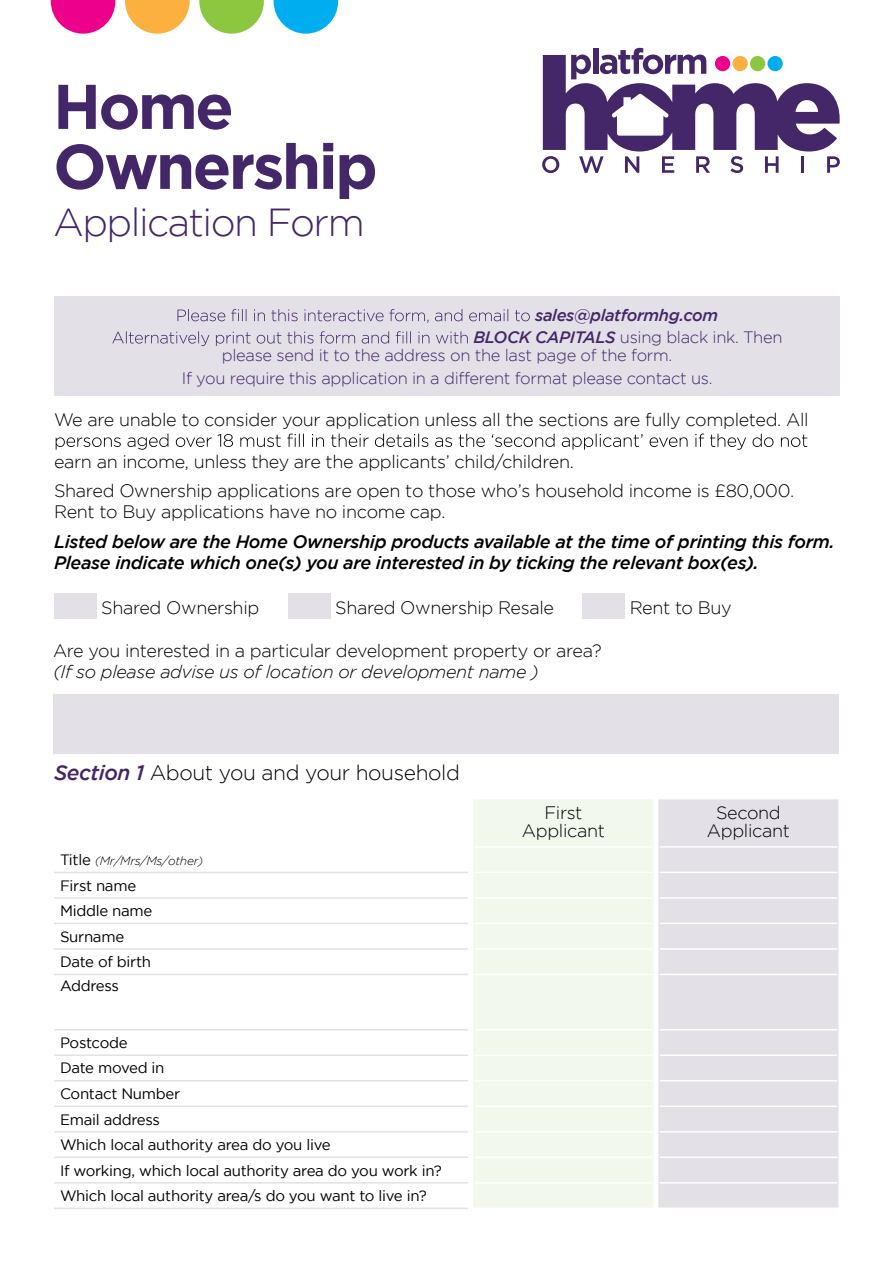
<style>
.page{position:relative;width:893px;height:1263px;background:#fff}
.page>*{position:absolute;margin:0;border:0;box-sizing:border-box;transform-origin:0 0}
.t1{font:700 63px/60px "Gotham";letter-spacing:-.04em;color:#442769}
.t2{font:300 39px "Gotham";letter-spacing:-.04em;color:#442769}
.t3{font:300 21px "Gotham";letter-spacing:-.02em;color:#000}
.t4{font:300 18px/18px "Gotham";letter-spacing:-.02em;color:#000;text-align:center}
.t5{font:italic 500 18px/21.6px "Gotham";letter-spacing:-.02em;color:#000}
.t6{font:italic 300 18px "Gotham";letter-spacing:-.02em;color:#000}
.t7{font:300 16.5px/22.2px "Gotham";letter-spacing:-.02em;color:#442769;text-align:center}
.t8{font:italic 500 16.5px/22.2px "Gotham";letter-spacing:-.02em;color:#442769;text-align:center}
.t9{font:15px/25.5px "Gotham";letter-spacing:-.02em;color:#000}
.t10{font:italic 300 12px "Gotham";letter-spacing:-.02em;color:#000}
.s1{font-weight:300;font-style:normal}
.s2{font-weight:500;font-style:italic;color:#442769}
.s3{font-weight:400;font-style:normal;font-size:15px}
</style>
<div class="page">
<svg style="left:56px;top:434px;width:751px;height:16px"></svg>
<div style="left:54px;top:593px;width:43px;height:26px;background:#e4e0e8"></div>
<div style="left:288px;top:593px;width:43px;height:26px;background:#e4e0e8"></div>
<div style="left:583px;top:593px;width:42px;height:26px;background:#e4e0e8"></div>
<div style="left:54px;top:296px;width:786px;height:100px;background:#e4e0e8"></div>
<svg style="left:177px;top:309px;width:353px;height:14px"></svg>
<svg style="left:112px;top:331px;width:356px;height:15px"></svg>
<svg style="left:542px;top:48px;width:298px;height:125px"></svg>
<div style="left:715px;top:56px;width:15px;height:15px;background:#ec008c;border-radius:50%"></div>
<div style="left:732px;top:56px;width:16px;height:15px;background:#fbb040;border-radius:50%"></div>
<div style="left:750px;top:56px;width:15px;height:15px;background:#8dc63f;border-radius:50%"></div>
<div style="left:767px;top:56px;width:16px;height:15px;background:#00aeef;border-radius:50%"></div>
<svg style="left:51px;top:0;width:64px;height:34px"></svg>
<svg style="left:125px;top:0;width:65px;height:34px"></svg>
<svg style="left:199px;top:0;width:65px;height:34px"></svg>
<svg style="left:274px;top:0;width:64px;height:34px"></svg>
<div style="left:53px;top:694px;width:786px;height:61px;background:#e4e0e8"></div>
<div style="left:54px;top:754px;width:786px;height:509px;background:#fff"></div>
<div style="left:475px;top:801px;width:177px;height:406px;background:#f3f8ec"></div>
<div style="left:660px;top:801px;width:177px;height:406px;background:#e4e0e8"></div>
<hr style="left:473px;top:799px;width:180px;height:2px;background:#f3f8ec">
<hr style="left:473px;top:801px;width:2px;height:46px;background:#f3f8ec">
<hr style="left:652px;top:801px;width:1px;height:46px;background:#f3f8ec">
<hr style="left:658px;top:799px;width:180px;height:2px;background:#e4e0e8">
<hr style="left:658px;top:801px;width:2px;height:46px;background:#e4e0e8">
<hr style="left:837px;top:801px;width:1px;height:46px;background:#e4e0e8">
<hr style="left:54px;top:872px;width:414px;height:1px;background:#e4e0e8">
<hr style="left:54px;top:897px;width:414px;height:2px;background:#e4e0e8">
<hr style="left:54px;top:923px;width:414px;height:1px;background:#e4e0e8">
<hr style="left:54px;top:948px;width:414px;height:2px;background:#e4e0e8">
<hr style="left:54px;top:974px;width:414px;height:1px;background:#e4e0e8">
<hr style="left:54px;top:1029px;width:414px;height:1px;background:#e4e0e8">
<hr style="left:54px;top:1054px;width:414px;height:2px;background:#e4e0e8">
<hr style="left:54px;top:1080px;width:414px;height:1px;background:#e4e0e8">
<hr style="left:54px;top:1105px;width:414px;height:2px;background:#e4e0e8">
<hr style="left:54px;top:1131px;width:414px;height:1px;background:#e4e0e8">
<hr style="left:54px;top:1156px;width:414px;height:2px;background:#e4e0e8">
<hr style="left:54px;top:1182px;width:414px;height:1px;background:#e4e0e8">
<hr style="left:54px;top:1207px;width:414px;height:2px;background:#e4e0e8">
<hr style="left:473px;top:847px;width:2px;height:25px;background:#f3f8ec">
<hr style="left:473px;top:872px;width:2px;height:26px;background:#f3f8ec">
<hr style="left:473px;top:898px;width:2px;height:25px;background:#f3f8ec">
<hr style="left:473px;top:923px;width:2px;height:26px;background:#f3f8ec">
<hr style="left:473px;top:949px;width:2px;height:25px;background:#f3f8ec">
<svg style="left:652px;top:847px;width:1px;height:127px"></svg>
<hr style="left:473px;top:974px;width:2px;height:56px;background:#f3f8ec">
<hr style="left:652px;top:974px;width:1px;height:56px;background:#f3f8ec">
<hr style="left:473px;top:1030px;width:2px;height:25px;background:#f3f8ec">
<hr style="left:473px;top:1055px;width:2px;height:26px;background:#f3f8ec">
<hr style="left:473px;top:1081px;width:2px;height:25px;background:#f3f8ec">
<hr style="left:473px;top:1106px;width:2px;height:26px;background:#f3f8ec">
<hr style="left:473px;top:1132px;width:2px;height:25px;background:#f3f8ec">
<hr style="left:473px;top:1157px;width:2px;height:26px;background:#f3f8ec">
<hr style="left:473px;top:1183px;width:2px;height:24px;background:#f3f8ec">
<svg style="left:652px;top:1030px;width:1px;height:177px"></svg>
<hr style="left:475px;top:846px;width:177px;height:2px;background:#fff">
<hr style="left:475px;top:872px;width:177px;height:1px;background:#fff">
<hr style="left:475px;top:897px;width:177px;height:2px;background:#fff">
<hr style="left:475px;top:923px;width:177px;height:1px;background:#fff">
<hr style="left:475px;top:948px;width:177px;height:2px;background:#fff">
<hr style="left:475px;top:974px;width:177px;height:1px;background:#fff">
<hr style="left:475px;top:1029px;width:177px;height:1px;background:#fff">
<hr style="left:475px;top:1054px;width:177px;height:2px;background:#fff">
<hr style="left:475px;top:1080px;width:177px;height:1px;background:#fff">
<hr style="left:475px;top:1105px;width:177px;height:2px;background:#fff">
<hr style="left:475px;top:1131px;width:177px;height:1px;background:#fff">
<hr style="left:475px;top:1156px;width:177px;height:2px;background:#fff">
<hr style="left:475px;top:1182px;width:177px;height:1px;background:#fff">
<hr style="left:658px;top:847px;width:2px;height:25px;background:#e4e0e8">
<hr style="left:658px;top:872px;width:2px;height:26px;background:#e4e0e8">
<hr style="left:658px;top:898px;width:2px;height:25px;background:#e4e0e8">
<hr style="left:658px;top:923px;width:2px;height:26px;background:#e4e0e8">
<hr style="left:658px;top:949px;width:2px;height:25px;background:#e4e0e8">
<svg style="left:837px;top:847px;width:1px;height:127px"></svg>
<hr style="left:658px;top:974px;width:2px;height:56px;background:#e4e0e8">
<hr style="left:837px;top:974px;width:1px;height:56px;background:#e4e0e8">
<hr style="left:658px;top:1030px;width:2px;height:25px;background:#e4e0e8">
<hr style="left:658px;top:1055px;width:2px;height:26px;background:#e4e0e8">
<hr style="left:658px;top:1081px;width:2px;height:25px;background:#e4e0e8">
<hr style="left:658px;top:1106px;width:2px;height:26px;background:#e4e0e8">
<hr style="left:658px;top:1132px;width:2px;height:25px;background:#e4e0e8">
<hr style="left:658px;top:1157px;width:2px;height:26px;background:#e4e0e8">
<hr style="left:658px;top:1183px;width:2px;height:24px;background:#e4e0e8">
<svg style="left:837px;top:1030px;width:1px;height:177px"></svg>
<hr style="left:660px;top:846px;width:177px;height:2px;background:#fff">
<hr style="left:660px;top:872px;width:177px;height:1px;background:#fff">
<hr style="left:660px;top:897px;width:177px;height:2px;background:#fff">
<hr style="left:660px;top:923px;width:177px;height:1px;background:#fff">
<hr style="left:660px;top:948px;width:177px;height:2px;background:#fff">
<hr style="left:660px;top:974px;width:177px;height:1px;background:#fff">
<hr style="left:660px;top:1029px;width:177px;height:1px;background:#fff">
<hr style="left:660px;top:1054px;width:177px;height:2px;background:#fff">
<hr style="left:660px;top:1080px;width:177px;height:1px;background:#fff">
<hr style="left:660px;top:1105px;width:177px;height:2px;background:#fff">
<hr style="left:660px;top:1131px;width:177px;height:1px;background:#fff">
<hr style="left:660px;top:1156px;width:177px;height:2px;background:#fff">
<hr style="left:660px;top:1182px;width:177px;height:1px;background:#fff">
<h1 class="t1" style="left:53px;top:75px;width:326px">Home<br>Ownership</h1>
<h2 class="t2" style="left:53px;top:201px;width:313px">Application Form</h2>
<p class="t8" style="left:473px;top:304px;width:310px">sales@platformhg.com<br>BLOCK CAPITALS <span class="s1">using black ink. Then</span></p>
<p class="t7" style="left:182px;top:344px;width:532px">please send it to the address on the last page of the form.<br>If you require this application in a different format please contact us.</p>
<p class="t4" style="left:54px;top:410px;width:756px">We are unable to consider your application unless all the sections are fully completed. All</p>
<p class="t4" style="left:54px;top:446px;width:742px;line-height:29.5px;text-align:left">earn an income, unless they are the applicants’ child/children.<br>Shared Ownership applications are open to those who’s household income is £80,000.</p>
<p class="t4" style="left:54px;top:503px;width:393px">Rent to Buy applications have no income cap.</p>
<p class="t5" style="left:54px;top:530px;width:782px">Listed below are the Home Ownership products available at the time of printing this form.<br>Please indicate which one(s) you are interested in by ticking the relevant box(es).</p>
<p class="t4" style="left:101px;top:599px;width:160px">Shared Ownership</p>
<p class="t4" style="left:335px;top:599px;width:220px">Shared Ownership Resale</p>
<p class="t4" style="left:630px;top:599px;width:103px">Rent to Buy</p>
<p class="t4" style="left:53px;top:641px;width:550px">Are you interested in a particular development property or area?</p>
<p class="t6" style="left:53px;top:662px;width:487px">(If so please advise us of location or development name )</p>
<p class="t3" style="left:54px;top:761px;width:407px"><span class="s2">Section 1</span> About you and your household</p>
<p class="t10" style="left:60px;top:854px;width:145px"><span class="s3">Title</span> (Mr/Mrs/Ms/other)</p>
<p class="t9" style="left:60px;top:872px;width:94px">First name<br>Middle name<br>Surname<br>Date of birth<br>Address</p>
<p class="t9" style="left:60px;top:1030px;width:383px">Postcode<br>Date moved in<br>Contact Number<br>Email address<br>Which local authority area do you live<br>If working, which local authority area do you work in?<br>Which local authority area/s do you want to live in?</p>
<p class="t4" style="left:522px;top:804px;width:85px">First<br>Applicant</p>
<p class="t4" style="left:707px;top:804px;width:85px">Second<br>Applicant</p>
</div>
